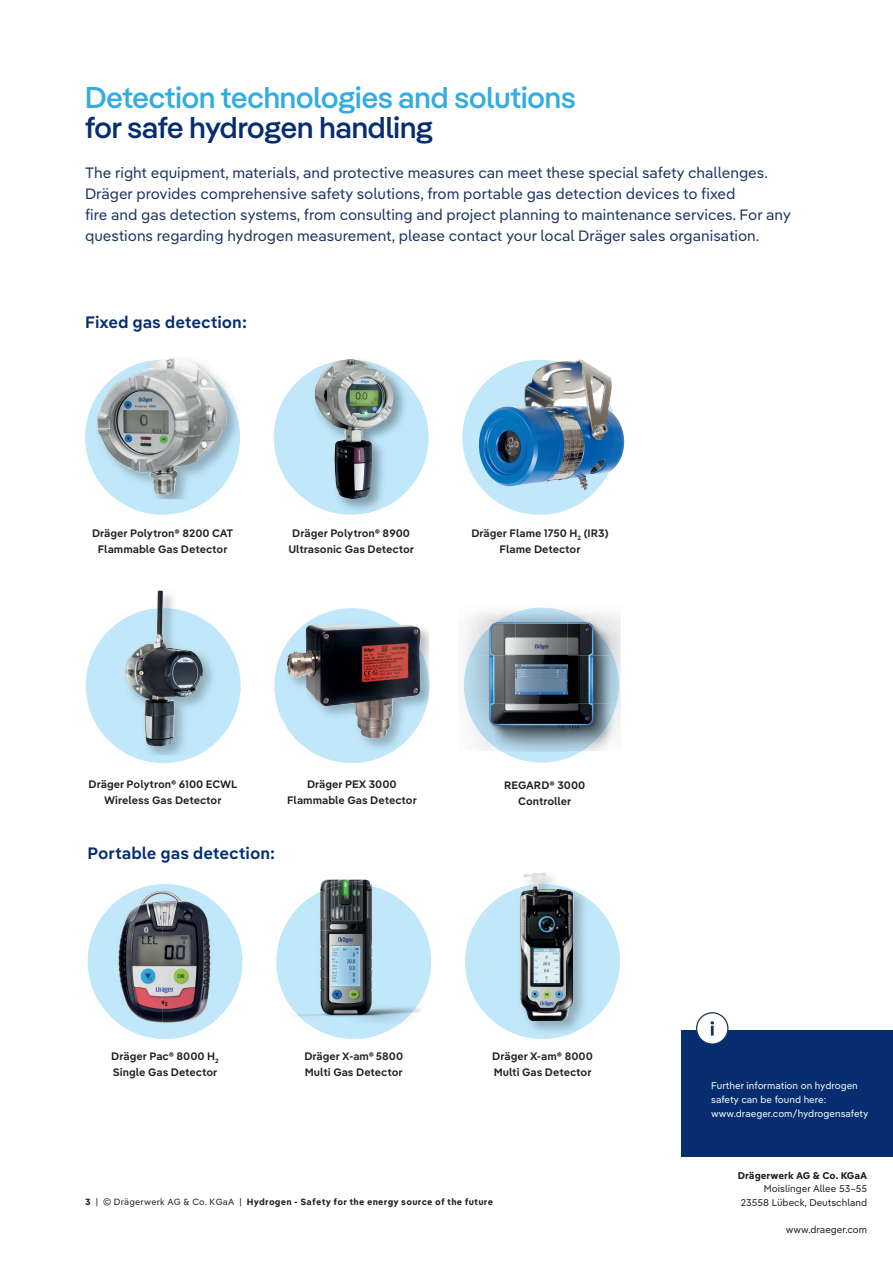
<style>
.page{position:relative;width:893px;height:1263px;background:#fff}
.page>*{position:absolute;margin:0;border:0;box-sizing:border-box;transform-origin:0 0}
.t1{font:500 30px "Draeger Pangea";color:#32ace2}
.t2{font:500 30px "Draeger Pangea";color:#052d6f}
.t3{font:600 16.5px "Draeger Pangea Text";color:#052d6f}
.t4{font:15px/21px "Draeger Pangea Text";color:#1d3462}
.t5{font:600 10.8px/15.9px "Draeger Pangea Text";color:#231f20;text-align:center}
.t6{font:9.75px/13.5px "Draeger Pangea Text";color:#fff}
.t7{font:9.75px/13.5px "Draeger Pangea Text";color:#231f20;text-align:right}
.t8{font:700 9.75px "Draeger Pangea Text";color:#231f20}
.t9{font:700 9px "Draeger Pangea Text";letter-spacing:.025em;color:#231f20}
.s1{font-weight:400}
</style>
<div class="page">
<div style="left:85px;top:360px;width:155px;height:155px;background:#c0e7fa;border-radius:50%"></div>
<div style="left:86px;top:608px;width:155px;height:155px;background:#c0e7fa;border-radius:50%"></div>
<div style="left:274px;top:360px;width:155px;height:155px;background:#c0e7fa;border-radius:50%"></div>
<div style="left:274px;top:608px;width:155px;height:155px;background:#c0e7fa;border-radius:50%"></div>
<div style="left:462px;top:360px;width:155px;height:155px;background:#c0e7fa;border-radius:50%"></div>
<div style="left:464px;top:608px;width:155px;height:155px;background:#c0e7fa;border-radius:50%"></div>
<img style="left:123px;top:609px;width:94px;height:146px">
<img style="left:125px;top:591px;width:50px;height:155px">
<img style="left:312px;top:369px;width:96px;height:144px">
<img style="left:315px;top:359px;width:79px;height:140px">
<img style="left:476px;top:359px;width:148px;height:131px">
<img style="left:298px;top:622px;width:131px;height:130px">
<img style="left:286px;top:624px;width:139px;height:114px">
<div style="left:88px;top:884px;width:155px;height:155px;background:#c0e7fa;border-radius:50%"></div>
<div style="left:276px;top:884px;width:155px;height:155px;background:#c0e7fa;border-radius:50%"></div>
<div style="left:465px;top:884px;width:155px;height:155px;background:#c0e7fa;border-radius:50%"></div>
<img style="left:519px;top:887px;width:69px;height:148px">
<img style="left:520px;top:872px;width:54px;height:149px">
<img style="left:320px;top:879px;width:12px;height:8px">
<img style="left:332px;top:879px;width:40px;height:5px">
<img style="left:294px;top:887px;width:38px;height:43px">
<img style="left:332px;top:884px;width:45px;height:46px">
<img style="left:286px;top:930px;width:136px;height:93px">
<img style="left:95px;top:390px;width:145px;height:109px">
<img style="left:97px;top:358px;width:130px;height:137px">
<img style="left:506px;top:607px;width:33px;height:5px">
<img style="left:539px;top:607px;width:40px;height:5px">
<img style="left:465px;top:650px;width:5px;height:5px">
<img style="left:470px;top:612px;width:46px;height:43px">
<img style="left:516px;top:608px;width:51px;height:47px">
<img style="left:567px;top:612px;width:46px;height:43px">
<img style="left:464px;top:655px;width:155px;height:48px">
<img style="left:466px;top:703px;width:151px;height:48px">
<div style="left:681px;top:1030px;width:212px;height:126px;background:#052d6f"></div>
<div style="left:697px;top:1013px;width:31px;height:31px;background:#fff;border-radius:50%"></div>
<div style="left:696px;top:1012px;width:32px;height:33px;border:1px solid #1d3462;border-radius:50%"></div>
<svg style="left:710px;top:1021px;width:4px;height:14px"></svg>
<img style="left:109px;top:884px;width:107px;height:155px">
<h1 class="t1" style="left:85px;top:76px;width:492px">Detection technologies and solutions</h1>
<h1 class="t2" style="left:85px;top:106px;width:349px">for safe hydrogen handling</h1>
<p class="t4" style="left:85px;top:161px;width:707px">The right equipment, materials, and protective measures can meet these special safety challenges.<br>Dräger provides comprehensive safety solutions, from portable gas detection devices to fixed<br>fire and gas detection systems, from consulting and project planning to maintenance services. For any questions regarding hydrogen measurement, please contact your local Dräger sales organisation.</p>
<p class="t3" style="left:85px;top:309px;width:163px">Fixed gas detection:</p>
<p class="t5" style="left:92px;top:524px;width:143px">Dräger Polytron® 8200 CAT<br>Flammable Gas Detector</p>
<p class="t5" style="left:288px;top:524px;width:127px">Dräger Polytron® 8900<br>Ultrasonic Gas Detector</p>
<p class="t5" style="left:471px;top:524px;width:139px">Dräger Flame 1750 H<sub>2</sub> (IR3)<br>Flame Detector</p>
<p class="t5" style="left:89px;top:775px;width:150px">Dräger Polytron® 6100 ECWL<br>Wireless Gas Detector</p>
<p class="t5" style="left:287px;top:775px;width:131px">Dräger PEX 3000<br>Flammable Gas Detector</p>
<p class="t3" style="left:88px;top:840px;width:189px">Portable gas detection:</p>
<p class="t5" style="left:504px;top:776px;width:83px">REGARD® 3000<br>Controller</p>
<p class="t5" style="left:111px;top:1047px;width:109px;text-align:left">Dräger Pac® 8000 H<sub>2<br></sub>Single Gas Detector</p>
<p class="t5" style="left:304px;top:1047px;width:100px;text-align:left">Dräger X-am®5800<br>Multi Gas Detector</p>
<p class="t5" style="left:492px;top:1047px;width:102px;text-align:left">Dräger X-am® 8000<br>Multi Gas Detector</p>
<p class="t9" style="left:85px;top:1195px;width:409px">3 <span class="s1">| © Drägerwerk AG &amp; Co. KGaA |</span> Hydrogen - Safety for the energy source of the future</p>
<p class="t6" style="left:711px;top:1078px;width:159px">Further information on hydrogen safety can be found here: www.draeger.com/hydrogensafety</p>
<p class="t8" style="left:738px;top:1167px;width:131px">Drägerwerk AG &amp; Co. KGaA</p>
<p class="t7" style="left:741px;top:1181px;width:128px">Moislinger Allee 53–55<br>23558 Lübeck, Deutschland</p>
<p class="t7" style="left:786px;top:1222px;width:83px">www.draeger.com</p>
</div>
